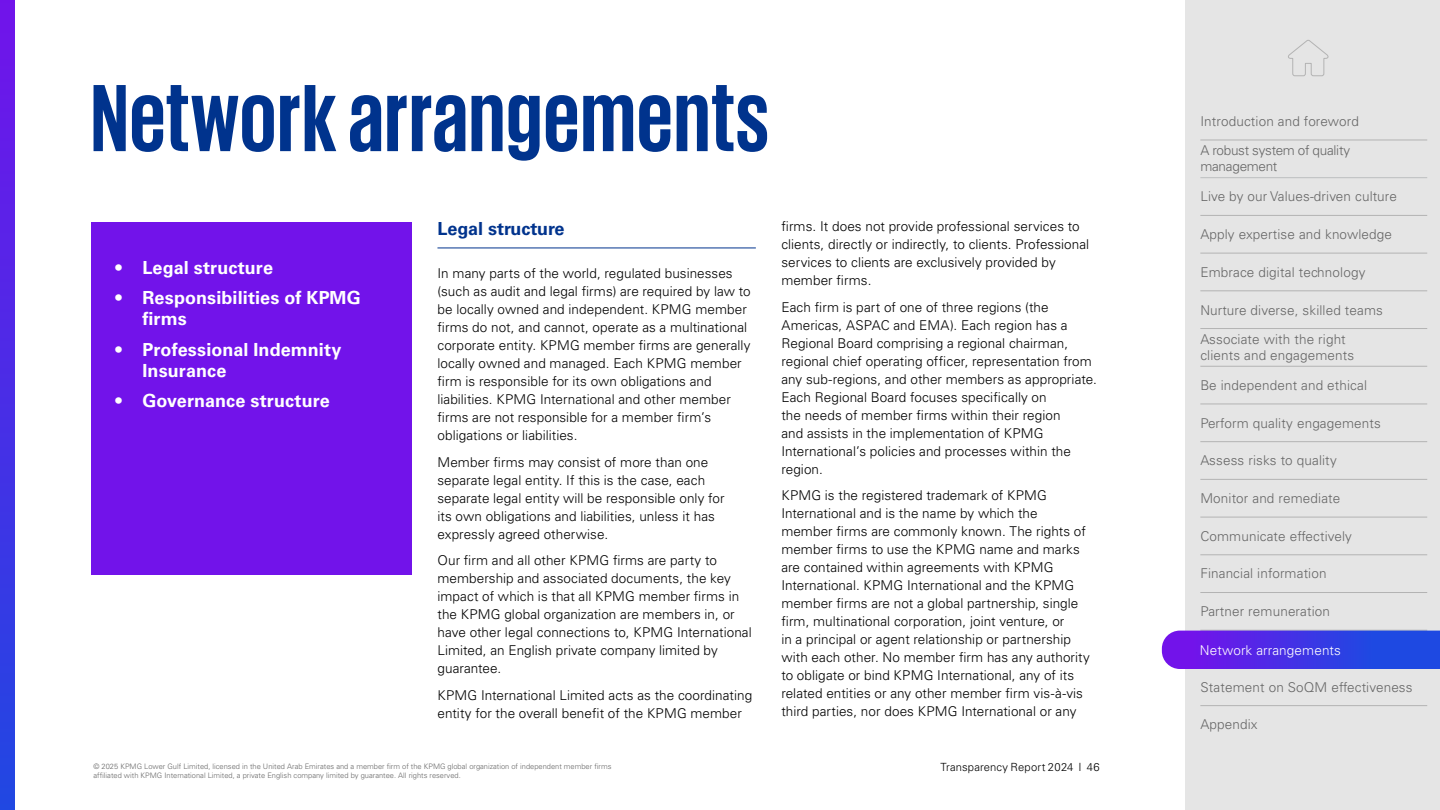
<style>
.page{position:relative;width:1440px;height:810px;background:#fff}
.page>*{position:absolute;margin:0;border:0;box-sizing:border-box;transform-origin:0 0}
.t1{font:700 97.5px "KPMG";letter-spacing:.01em;color:#00338d}
.t2{font:700 18px/21.6px "Univers LT Std";letter-spacing:.005em;color:#fff}
.t3{font:700 18px "Univers LT Std";color:#00338d}
.t4{font:300 13.5px/18px "Univers LT Std";letter-spacing:.005em;color:#000}
.t5{font:300 13.5px/29.5px "Univers LT Std";letter-spacing:.01em;color:#666}
.t6{font:300 13.5px/16.2px "Univers LT Std";letter-spacing:-.02em;color:#666}
.t7{font:300 13.5px "Univers LT Std";letter-spacing:.01em;color:#fff}
.t8{font:300 11.25px "Univers LT Std";letter-spacing:.015em;color:#000}
.t9{font:300 7.5px "Univers LT Std";color:#666}
</style>
<div class="page">
<hr style="left:437px;top:248px;width:319px;height:1px;background:#00338d">
<div style="left:91px;top:222px;width:320px;height:352px;background:#7213ea"></div>
<div style="left:1185px;top:0;width:255px;height:810px;background:#e5e5e5"></div>
<hr style="left:1200px;top:140px;width:227px;height:1px;background:#b3b3b3">
<hr style="left:1200px;top:215px;width:227px;height:1px;background:#b3b3b3">
<hr style="left:1200px;top:177px;width:227px;height:1px;background:#bcbec0">
<hr style="left:1200px;top:253px;width:227px;height:1px;background:#b3b3b3">
<hr style="left:1200px;top:290px;width:227px;height:1px;background:#b3b3b3">
<hr style="left:1200px;top:328px;width:227px;height:1px;background:#b3b3b3">
<hr style="left:1200px;top:366px;width:227px;height:1px;background:#b3b3b3">
<hr style="left:1200px;top:404px;width:227px;height:1px;background:#b3b3b3">
<hr style="left:1200px;top:441px;width:227px;height:1px;background:#b3b3b3">
<hr style="left:1200px;top:479px;width:227px;height:1px;background:#b3b3b3">
<hr style="left:1200px;top:517px;width:227px;height:1px;background:#b3b3b3">
<hr style="left:1200px;top:554px;width:227px;height:1px;background:#b3b3b3">
<hr style="left:1200px;top:592px;width:227px;height:1px;background:#b3b3b3">
<svg style="left:1288px;top:40px;width:40px;height:36px"></svg>
<hr style="left:1200px;top:630px;width:227px;height:1px;background:#b3b3b3">
<hr style="left:1200px;top:705px;width:227px;height:1px;background:#b3b3b3">
<svg style="left:1162px;top:631px;width:278px;height:38px"></svg>
<svg style="left:0;top:0;width:14px;height:810px"></svg>
<svg style="left:1186px;top:634px;width:254px;height:30px"></svg>
<h1 class="t1" style="left:91px;top:69px;width:680px">Network arrangements</h1>
<h2 class="t2" style="left:116px;top:257px;width:159px">• Legal structure</h2>
<h2 class="t2" style="left:143px;top:287px;width:220px;text-indent:-27px">• Responsibilities of KPMG firms</h2>
<h2 class="t2" style="left:143px;top:339px;width:200px;text-indent:-27px">• Professional Indemnity<br>Insurance</h2>
<h2 class="t2" style="left:116px;top:390px;width:216px">• Governance structure</h2>
<h2 class="t3" style="left:437px;top:218px;width:129px">Legal structure</h2>
<p class="t4" style="left:437px;top:265px;width:315px">In many parts of the world, regulated businesses (such as audit and legal firms) are required by law to be locally owned and independent. KPMG member firms do not, and cannot, operate as a multinational corporate entity. KPMG member firms are generally locally owned and managed. Each KPMG member firm is responsible for its own obligations and liabilities. KPMG International and other member firms are not responsible for a member firm’s obligations or liabilities.</p>
<p class="t4" style="left:437px;top:453px;width:289px">Member firms may consist of more than one separate legal entity. If this is the case, each separate legal entity will be responsible only for its own obligations and liabilities, unless it has expressly agreed otherwise.</p>
<p class="t4" style="left:437px;top:551px;width:316px">Our firm and all other KPMG firms are party to membership and associated documents, the key impact of which is that all KPMG member firms in the KPMG global organization are members in, or have other legal connections to, KPMG International Limited, an English private company limited by guarantee.</p>
<p class="t4" style="left:437px;top:686px;width:316px">KPMG International Limited acts as the coordinating entity for the overall benefit of the KPMG member</p>
<p class="t4" style="left:781px;top:218px;width:309px">firms. It does not provide professional services to clients, directly or indirectly, to clients. Professional services to clients are exclusively provided by member firms.</p>
<p class="t4" style="left:781px;top:298px;width:317px">Each firm is part of one of three regions (the Americas, ASPAC and EMA). Each region has a Regional Board comprising a regional chairman, regional chief operating officer, representation from any sub-regions, and other members as appropriate.<br>Each Regional Board focuses specifically on<br>the needs of member firms within their region<br>and assists in the implementation of KPMG International’s policies and processes within the region.</p>
<p class="t4" style="left:781px;top:487px;width:310px">KPMG is the registered trademark of KPMG International and is the name by which the member firms are commonly known. The rights of member firms to use the KPMG name and marks are contained within agreements with KPMG International. KPMG International and the KPMG member firms are not a global partnership, single firm, multinational corporation, joint venture, or<br>in a principal or agent relationship or partnership with each other. No member firm has any authority to obligate or bind KPMG International, any of its related entities or any other member firm vis-à-vis third parties, nor does KPMG International or any</p>
<p class="t9" style="left:94px;top:762px;width:519px">© 2025 KPMG Lower Gulf Limited, licensed in the United Arab Emirates and a member firm of the KPMG global organization of independent member firms</p>
<p class="t8" style="left:940px;top:761px;width:161px">Transparency Report 2024 I 46</p>
<p class="t9" style="left:94px;top:771px;width:369px">affiliated with KPMG International Limited, a private English company limited by guarantee. All rights reserved.</p>
<p class="t5" style="left:1200px;top:106px;width:160px">Introduction and foreword</p>
<p class="t6" style="left:1200px;top:142px;width:151px">A robust system of quality management</p>
<p class="t5" style="left:1200px;top:182px;width:198px">Live by our Values-driven culture</p>
<p class="t5" style="left:1200px;top:220px;width:193px">Apply expertise and knowledge</p>
<p class="t5" style="left:1200px;top:257px;width:167px">Embrace digital technology</p>
<p class="t5" style="left:1200px;top:295px;width:184px">Nurture diverse, skilled teams<br>Associate with the right</p>
<p class="t5" style="left:1200px;top:341px;width:168px">clients and engagements<br>Be independent and ethical</p>
<p class="t5" style="left:1200px;top:408px;width:182px">Perform quality engagements</p>
<p class="t5" style="left:1200px;top:446px;width:138px">Assess risks to quality</p>
<p class="t5" style="left:1200px;top:484px;width:141px">Monitor and remediate</p>
<p class="t5" style="left:1200px;top:521px;width:153px">Communicate effectively</p>
<p class="t5" style="left:1200px;top:559px;width:128px">Financial information</p>
<p class="t5" style="left:1200px;top:597px;width:131px">Partner remuneration</p>
<p class="t7" style="left:1200px;top:642px;width:143px">Network arrangements</p>
<p class="t5" style="left:1200px;top:672px;width:214px">Statement on SoQM effectiveness</p>
<p class="t5" style="left:1200px;top:710px;width:59px">Appendix</p>
</div>
